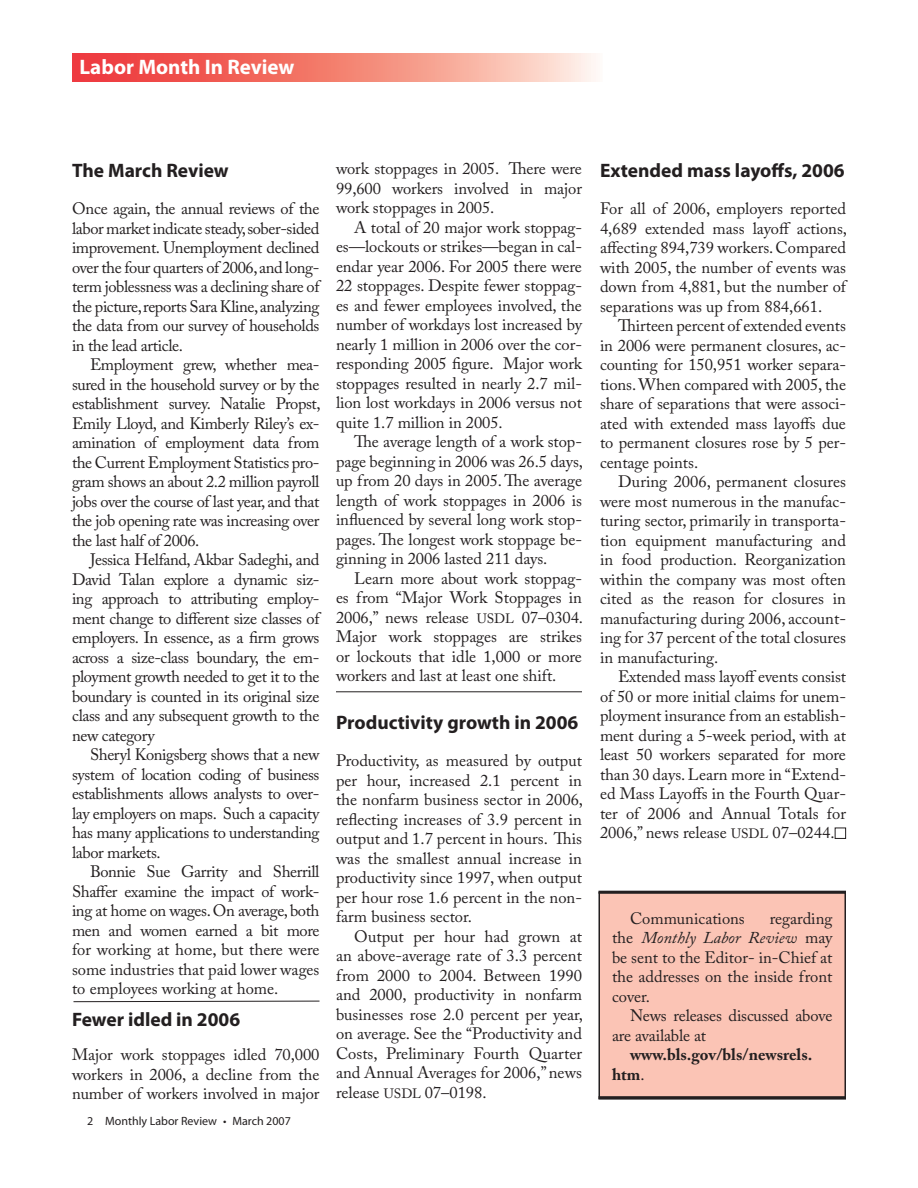
<style>
.page{position:relative;width:918px;height:1188px;background:#fff}
.page>*{position:absolute;margin:0;border:0;box-sizing:border-box;transform-origin:0 0}
.Side_Head_font_13{font:700 21px "Myriad Pro";color:#fff}
.Side_Head_font_13-2{font:700 19.5px "Myriad Pro";color:#231f20}
.no_indent_paragraph{font:16.5px/19.5px "Adobe Caslon Pro";letter-spacing:-.005em;color:#231f20;text-align:justify}
.t1{font:700 16.5px/19.5px "Adobe Caslon Pro";color:#231f20}
.t2{font:12px "Myriad Pro";color:#231f20}
.s1{font-size:13.5px}
.s2{font-style:italic}
.s3{font-weight:400}
</style>
<div class="page">
<svg style="left:73px;top:54px;width:523px;height:27px;background:#f4867c"></svg>
<svg style="left:73px;top:1000px;width:247px;height:2px"></svg>
<hr style="left:336px;top:691px;width:246px;height:1px;background:#231f20">
<div style="left:835px;top:828px;width:11px;height:11px;border:1px solid #231f20"></div>
<div style="left:599px;top:892px;width:246px;height:207px;background:#fbc4b5"></div>
<hr style="left:598px;top:891px;width:248px;height:3px;background:#231f20">
<hr style="left:598px;top:1096px;width:248px;height:3px;background:#231f20">
<div style="left:598px;top:892px;width:248px;height:208px;border:2px solid #231f20"></div>
<p class="Side_Head_font_13" style="left:80px;top:53px;width:217px">Labor Month In Review</p>
<p class="Side_Head_font_13-2" style="left:72px;top:157px;width:158px">The March Review</p>
<p class="no_indent_paragraph" style="left:72px;top:199px;width:249px">Once again, the annual reviews of the labor market indicate steady, sober-sided improvement. Unemployment declined over the four quarters of 2006, and long&shy;term joblessness was a declining share of the picture, reports Sara Kline, analyzing the data from our survey of households in the lead article.</p>
<p class="no_indent_paragraph" style="left:72px;top:355px;width:250px;text-indent:18px">Employment grew, whether mea&shy;sured in the household survey or by the establishment survey. Natalie Propst, Emily Lloyd, and Kimberly Riley’s ex&shy;amination of employment data from the Current Employment Statistics pro&shy;gram shows an about 2.2 million payroll jobs over the course of last year, and that the job opening rate was increasing over the last half of 2006.</p>
<p class="no_indent_paragraph" style="left:72px;top:550px;width:249px;text-indent:18px">Jessica Helfand, Akbar Sadeghi, and David Talan explore a dynamic siz&shy;ing approach to attributing employ&shy;ment change to different size classes of employers. In essence, as a firm grows across a size-class boundary, the em&shy;ployment growth needed to get it to the boundary is counted in its original size class and any subsequent growth to the new category</p>
<p class="no_indent_paragraph" style="left:72px;top:745px;width:249px;text-indent:18px">Sheryl Konigsberg shows that a new system of location coding of business establishments allows analysts to over&shy;lay employers on maps. Such a capacity has many applications to understanding labor markets.</p>
<p class="no_indent_paragraph" style="left:72px;top:862px;width:249px;text-indent:18px">Bonnie Sue Garrity and Sherrill Shaffer examine the impact of work&shy;ing at home on wages. On average, both men and women earned a bit more for working at home, but there were some industries that paid lower wages to employees working at home.</p>
<p class="Side_Head_font_13-2" style="left:72px;top:1007px;width:170px">Fewer idled in 2006</p>
<p class="no_indent_paragraph" style="left:72px;top:1045px;width:249px">Major work stoppages idled 70,000 workers in 2006, a decline from the number of workers involved in major</p>
<p class="t2" style="left:105px;top:1114px;width:187px">Monthly Labor Review • March 2007</p>
<p class="no_indent_paragraph" style="left:336px;top:159px;width:247px">work stoppages in 2005. There were 99,600 workers involved in major work stoppages in 2005.</p>
<p class="no_indent_paragraph" style="left:336px;top:217px;width:248px;text-indent:18px">A total of 20 major work stoppag&shy;es—lockouts or strikes—began in cal&shy;endar year 2006. For 2005 there were 22 stoppages. Despite fewer stoppag&shy;es and fewer employees involved, the number of workdays lost increased by nearly 1 million in 2006 over the cor&shy;responding 2005 figure. Major work stoppages resulted in nearly 2.7 mil&shy;lion lost workdays in 2006 versus not quite 1.7 million in 2005.</p>
<p class="no_indent_paragraph" style="left:336px;top:432px;width:249px;text-indent:18px">The average length of a work stop&shy;page beginning in 2006 was 26.5 days, up from 20 days in 2005. The average length of work stoppages in 2006 is influenced by several long work stop&shy;pages. The longest work stoppage be&shy;ginning in 2006 lasted 211 days.</p>
<p class="no_indent_paragraph" style="left:336px;top:568px;width:249px;text-indent:18px">Learn more about work stoppag&shy;es from “Major Work Stoppages in 2006,” news release <span class="s1">USDL</span> 07–0304.<br>Major work stoppages are strikes or lockouts that idle 1,000 or more workers and last at least one shift.</p>
<p class="Side_Head_font_13-2" style="left:336px;top:709px;width:244px">Productivity growth in 2006</p>
<p class="no_indent_paragraph" style="left:336px;top:751px;width:249px">Productivity, as measured by output per hour, increased 2.1 percent in the nonfarm business sector in 2006, reflecting increases of 3.9 percent in output and 1.7 percent in hours. This was the smallest annual increase in productivity since 1997, when output per hour rose 1.6 percent in the non&shy;farm business sector.</p>
<p class="no_indent_paragraph" style="left:336px;top:926px;width:249px;text-indent:18px">Output per hour had grown at an above-average rate of 3.3 percent from 2000 to 2004. Between 1990 and 2000, productivity in nonfarm businesses rose 2.0 percent per year, on average. See the “Productivity and Costs, Preliminary Fourth Quarter and Annual Averages for 2006,” news release <span class="s1">USDL</span> 07–0198.</p>
<p class="Side_Head_font_13-2" style="left:600px;top:157px;width:246px">Extended mass layoffs, 2006</p>
<p class="no_indent_paragraph" style="left:600px;top:199px;width:249px">For all of 2006, employers reported 4,689 extended mass layoff actions, affecting 894,739 workers. Compared with 2005, the number of events was down from 4,881, but the number of separations was up from 884,661.</p>
<p class="no_indent_paragraph" style="left:600px;top:316px;width:248px;text-indent:18px">Thirteen percent of extended events in 2006 were permanent closures, ac&shy;counting for 150,951 worker separa&shy;tions. When compared with 2005, the share of separations that were associ&shy;ated with extended mass layoffs due to permanent closures rose by 5 per&shy;centage points.</p>
<p class="no_indent_paragraph" style="left:600px;top:472px;width:248px;text-indent:18px">During 2006, permanent closures were most numerous in the manufac&shy;turing sector, primarily in transporta&shy;tion equipment manufacturing and in food production. Reorganization within the company was most often cited as the reason for closures in manufacturing during 2006, account&shy;ing for 37 percent of the total closures in manufacturing.</p>
<p class="no_indent_paragraph" style="left:600px;top:667px;width:248px;text-indent:18px">Extended mass layoff events consist of 50 or more initial claims for unem&shy;ployment insurance from an establish&shy;ment during a 5-week period, with at least 50 workers separated for more than 30 days. Learn more in “Extend&shy;ed Mass Layoffs in the Fourth Quar&shy;ter of 2006 and Annual Totals for 2006,” news release <span class="s1">USDL</span> 07–0244.</p>
<p class="no_indent_paragraph" style="left:612px;top:908px;width:222px;text-indent:158px">regarding the <span class="s2">Monthly Labor Review</span> may be sent to the Editor- in-Chief at the addresses on the inside front cover.</p>
<p class="no_indent_paragraph" style="left:612px;top:1006px;width:222px;text-indent:18px">News releases discussed above are available at</p>
<p class="t1" style="left:612px;top:1045px;width:202px;text-indent:18px">www.bls.gov/bls/newsrels. htm<span class="s3">.</span></p>
<p class="no_indent_paragraph" style="left:630px;top:908px;width:116px">Communications</p>
</div>
